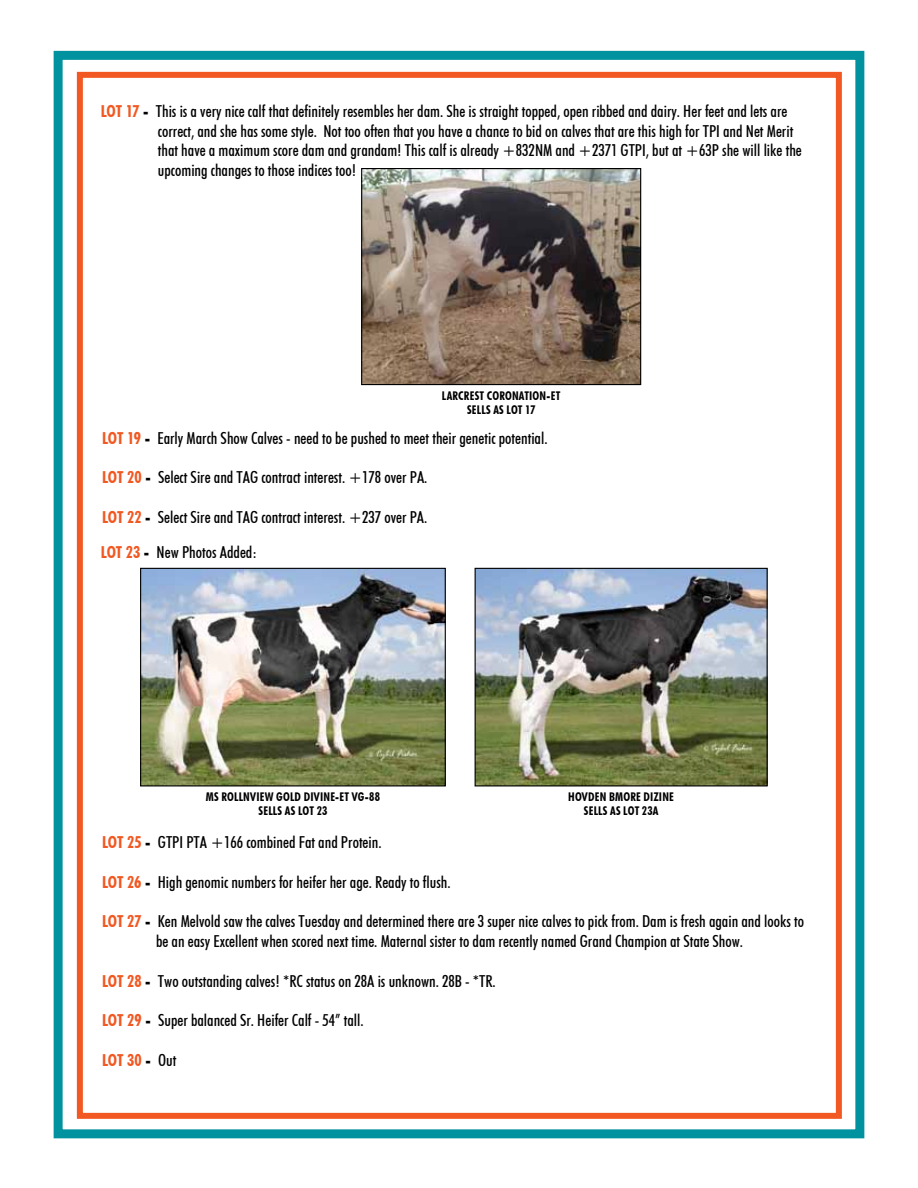
<style>
.page{position:relative;width:918px;height:1188px;background:#fff}
.page>*{position:absolute;margin:0;border:0;box-sizing:border-box;transform-origin:0 0}
.t1{font:500 condensed 16.5px/19.8px "Futura BT";color:#000}
.t2{font:700 condensed 16.5px "Futura BT";color:#f15822}
.t3{font:700 condensed 12px/14.4px "Futura BT";letter-spacing:.02em;color:#000}
.s1{font-weight:700;color:#f15822}
.s2{font-weight:700}
.s3{color:#000}
.s4{font-weight:500;color:#000}
</style>
<div class="page">
<div style="left:77px;top:72px;width:765px;height:1047px;border:6px solid #f15822"></div>
<img style="left:363px;top:170px;width:276px;height:213px">
<div style="left:361px;top:168px;width:280px;height:217px;border:1px solid #000"></div>
<div style="left:54px;top:51px;width:810px;height:1087px;border:9px solid #00939f"></div>
<img style="left:142px;top:570px;width:302px;height:214px">
<div style="left:140px;top:568px;width:306px;height:218px;border:1px solid #000"></div>
<img style="left:477px;top:570px;width:289px;height:214px">
<div style="left:475px;top:568px;width:293px;height:218px;border:1px solid #000"></div>
<p class="t1" style="left:158px;top:101px;width:646px;text-indent:-57px"><span class="s1">LOT 17</span> <span class="s2">-</span> This is a very nice calf that definitely resembles her dam. She is straight topped, open ribbed and dairy. Her feet and lets are correct, and she has some style. Not too often that you have a chance to bid on calves that are this high for TPI and Net Merit that have a maximum score dam and grandam! This calf is already +832NM and +2371 GTPI, but at +63P she will like the upcoming changes to those indices too!</p>
<p class="t3" style="left:442px;top:388px;width:7px">LARCREST</p>
<p class="t3" style="left:487px;top:388px;width:8px">CORO</p>
<p class="t3" style="left:512px;top:388px;width:45px">NATION-ET</p>
<p class="t3" style="left:467px;top:403px;width:6px">SELLS</p>
<p class="t3" style="left:493px;top:403px;width:43px">AS LOT 17</p>
<p class="t1" style="left:102px;top:428px;width:447px"><span class="s1">LOT 19</span> <span class="s2">-</span> Early March Show Calves - need to be pushed to meet their genetic potential.</p>
<p class="t1" style="left:102px;top:467px;width:327px"><span class="s1">LOT 20</span> <span class="s2">-</span> Select Sire and TAG contract interest. +178 over PA.</p>
<p class="t1" style="left:101px;top:499px;width:328px;line-height:34.8px"><span class="s1">LOT 22</span> <span class="s2">-</span> Select Sire and TAG contract interest. +237 over PA.<br><span class="s1">LOT 23</span> <span class="s2">-</span> New Photos Added:</p>
<p class="t3" style="left:206px;top:789px;width:22px">MS ROLL</p>
<p class="t3" style="left:259px;top:789px;width:123px;text-indent:-15px">NVIEW GOLD DIVINE-ET VG-88<br>SELLS</p>
<p class="t3" style="left:285px;top:804px;width:44px">AS LOT 23</p>
<p class="t3" style="left:584px;top:789px;width:90px;text-indent:-16px">HOVDEN BMORE DIZINE<br>SELLS</p>
<p class="t3" style="left:610px;top:804px;width:50px">AS LOT 23A</p>
<p class="t1" style="left:102px;top:832px;width:281px"><span class="s1">LOT 25</span> <span class="s2">-</span> GTPI PTA +166 combined Fat and Protein.</p>
<p class="t1" style="left:102px;top:872px;width:350px"><span class="s1">LOT 26</span> <span class="s2">-</span> High genomic numbers for heifer her age. Ready to flush.</p>
<p class="t1" style="left:102px;top:911px;width:704px;text-align:center"><span class="s1">LOT 27</span> <span class="s2">-</span> Ken Melvold saw the calves Tuesday and determined there are 3 super nice calves to pick from. Dam is fresh again and looks to be an easy Excellent when scored next time. Maternal sister to dam recently named Grand Champion at State Show.</p>
<p class="t1" style="left:102px;top:971px;width:395px"><span class="s1">LOT 28</span> <span class="s2">-</span> Two outstanding calves! *RC status on 28A is unknown. 28B - *TR.</p>
<p class="t1" style="left:102px;top:1010px;width:263px"><span class="s1">LOT 29</span> <span class="s2">-</span> Super balanced Sr. Heifer Calf - 54” tall.</p>
<p class="t2" style="left:102px;top:1050px;width:76px">LOT 30 <span class="s3">-</span> <span class="s4">Out</span></p>
</div>
